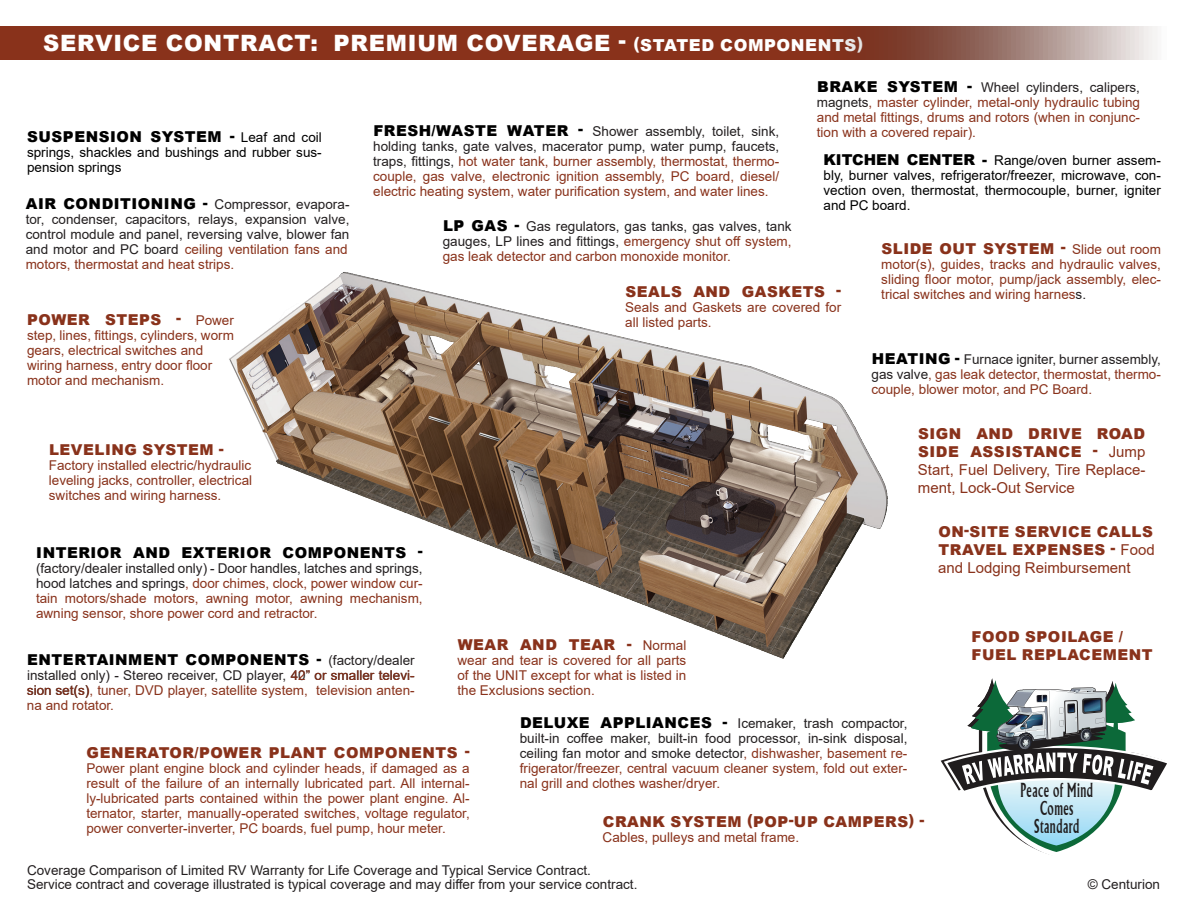
<style>
.page{position:relative;width:1188px;height:918px;background:#fff}
.page>*{position:absolute;margin:0;border:0;box-sizing:border-box;transform-origin:0 0}
.t1{font:900 22.5px "Arial";letter-spacing:.035em;color:#fff}
.t2{font:700 19.8px/17.9px "Alberta";letter-spacing:.04em;color:#201d1e;text-align:center;scale:.57 1}
.t3{font:19.65px "Alberta";letter-spacing:.04em;color:#231f20;scale:.57 1}
.t4{font:900 15px/18px "Arial";letter-spacing:.035em;color:#89321b;text-align:justify}
.t5{font:900 15px "Arial";letter-spacing:.035em;color:#000}
.t6{font:15px/18px "Arial";color:#89321b;text-align:justify}
.t7{font:13.5px/15px "Arial";color:#89321b}
.t8{font:13.5px/15px "Arial";color:#231f20}
.t9{font:13.5px/15px "Arial";color:#000;text-align:justify}
.s1{font-size:16.5px}
.s2{font-weight:400;font-size:13.5px}
.s3{font-weight:900;font-size:15px;color:#000}
.s4{color:#89321b}
.s5{color:#231f20}
.s6{font-weight:900;font-size:15px}
.s7{font-weight:400;font-size:13.5px;color:#231f20}
.s8{font-weight:900}
.s9{font-weight:400}
</style>
<div class="page">
<img style="left:229px;top:272px;width:712px;height:489px">
<svg style="left:941px;top:678px;width:226px;height:177px"></svg>
<svg style="left:0;top:26px;width:1157px;height:33px;background:#904633"></svg>
<h1 class="t1" style="left:43px;top:26px;width:822px">SERVICE CONTRACT: PREMIUM COVERAGE - <span class="s1">(STATED COMPONENTS)</span></h1>
<h1 class="t1" style="left:43px;top:26px;width:764px">LIMITED WARRANTY RV WARRANTY FOR LIFE COVERAGE</h1>
<p class="t5" style="left:27px;top:126px;width:296px">SUSPENSION SYSTEM - <span class="s2">Leaf and coil</span></p>
<p class="t9" style="left:27px;top:145px;width:296px">springs, shackles and bushings and rubber sus&shy;pension springs</p>
<p class="t8" style="left:26px;top:197px;width:325px;text-align:justify"><span class="s3">AIR CONDITIONING -</span> Compressor, evapora&shy;tor, condenser, capacitors, relays, expansion valve, control module and panel, reversing valve, blower fan and motor and PC board</p>
<p class="t7" style="left:26px;top:242px;width:324px;text-indent:159px">ceiling ventilation fans and motors, thermostat and heat strips.</p>
<p class="t4" style="left:27px;top:310px;width:208px">POWER STEPS - <span class="s2">Power</span></p>
<p class="t7" style="left:27px;top:328px;width:208px">step, lines, fittings, cylinders, worm gears, electrical switches and wiring harness, entry door floor motor and mechanism.</p>
<p class="t8" style="left:373px;top:123px;width:408px;text-align:justify"><span class="s3">FRESH/WASTE WATER -</span> Shower assembly, toilet, sink, holding tanks, gate valves, macerator pump, water pump, faucets, traps, fittings, <span class="s4">hot water tank, burner assembly, thermostat, thermo-</span></p>
<p class="t7" style="left:373px;top:168px;width:408px">couple, gas valve, electronic ignition assembly, PC board, diesel/ electric heating system, water purification system, and water lines.</p>
<p class="t7" style="left:817px;top:80px;width:325px"><span class="s3">BRAKE SYSTEM -</span> <span class="s5">Wheel cylinders, calipers, magnets</span>, master cylinder, metal-only hydraulic tubing</p>
<p class="t7" style="left:817px;top:110px;width:325px">and metal fittings, drums and rotors (when in conjunc&shy;tion with a covered repair).</p>
<p class="t9" style="left:824px;top:153px;width:339px"><span class="s6">KITCHEN CENTER -</span> Range/oven burner assem&shy;bly, burner valves, refrigerator/freezer, microwave, con&shy;vection oven, thermostat, thermocouple, burner, igniter and PC board.</p>
<p class="t8" style="left:443px;top:219px;width:350px"><span class="s3">LP GAS -</span> Gas regulators, gas tanks, gas valves, tank gauges, LP lines and fittings, <span class="s4">emergency shut off system,</span></p>
<p class="t7" style="left:443px;top:249px;width:290px">gas leak detector and carbon monoxide monitor.</p>
<p class="t4" style="left:626px;top:282px;width:217px">SEALS AND GASKETS -</p>
<p class="t7" style="left:625px;top:300px;width:218px">Seals and Gaskets are covered for all listed parts.</p>
<p class="t4" style="left:882px;top:239px;width:281px">SLIDE OUT SYSTEM - <span class="s2">Slide out room</span></p>
<p class="t7" style="left:881px;top:256px;width:281px;text-align:justify">motor(s), guides, tracks and hydraulic valves, sliding floor motor, pump/jack assembly, elec&shy;trical switches and wiring harnes<span class="s5">s.</span></p>
<p class="t8" style="left:872px;top:352px;width:291px"><span class="s3">HEATING -</span> Furnace igniter, burner assembly, gas valve<span class="s4">, gas leak detector, thermostat, thermo-</span></p>
<p class="t7" style="left:872px;top:382px;width:222px">couple, blower motor, and PC Board.</p>
<p class="t4" style="left:49px;top:441px;width:176px">LEVELING SYSTEM -</p>
<p class="t7" style="left:49px;top:458px;width:205px;text-align:justify">Factory installed electric/hydraulic leveling jacks, controller, electrical switches and wiring harness.</p>
<p class="t5" style="left:36px;top:541px;width:388px">INTERIOR AND EXTERIOR COMPONENTS -</p>
<p class="t8" style="left:36px;top:560px;width:388px">(factory/dealer installed only) - Door handles, latches and springs, hood latches and springs<span class="s4">, door chimes, clock, power window cur-</span></p>
<p class="t7" style="left:36px;top:590px;width:388px">tain motors/shade motors, awning motor, awning mechanism, awning sensor, shore power cord and retractor.</p>
<p class="t5" style="left:27px;top:649px;width:389px">ENTERTAINMENT COMPONENTS - <span class="s7">(factory/dealer</span></p>
<p class="t8" style="left:27px;top:668px;width:280px">installed only) - Stereo receiver, CD player, 0</p>
<p class="t7" style="left:27px;top:667px;width:389px;text-align:justify;text-indent:264px">42” or smaller televi&shy;sion set(s), tuner, DVD player, satellite system, television anten&shy;na and rotator.</p>
<p class="t4" style="left:458px;top:635px;width:230px">WEAR AND TEAR - <span class="s2">Normal</span></p>
<p class="t7" style="left:457px;top:653px;width:230px;text-align:justify">wear and tear is covered for all parts of the UNIT except for what is listed in the Exclusions section.</p>
<p class="t6" style="left:918px;top:424px;width:229px"><span class="s8">SIGN AND DRIVE ROAD SIDE ASSISTANCE -</span> Jump Start, Fuel Delivery, Tire Replace&shy;ment, Lock-Out Service</p>
<p class="t4" style="left:938px;top:522px;width:218px">ON-SITE SERVICE CALLS TRAVEL EXPENSES - <span class="s9">Food and Lodging Reimbursement</span></p>
<p class="t4" style="left:972px;top:628px;width:183px">FOOD SPOILAGE /<br>FUEL REPLACEMENT</p>
<p class="t4" style="left:87px;top:743px;width:385px">GENERATOR/POWER PLANT COMPONENTS -</p>
<p class="t7" style="left:86px;top:760px;width:385px;text-align:justify">Power plant engine block and cylinder heads, if damaged as a result of the failure of an internally lubricated part. All internal&shy;ly-lubricated parts contained within the power plant engine. Al&shy;ternator, starter, manually-operated switches, voltage regulator, power converter-inverter, PC boards, fuel pump, hour meter.</p>
<p class="t8" style="left:520px;top:716px;width:389px;text-align:justify"><span class="s3">DELUXE APPLIANCES -</span> Icemaker, trash compactor, built-in coffee maker, built-in food processor, in-sink disposal, ceiling fan motor and smoke detector<span class="s4">, dishwasher, basement re-</span></p>
<p class="t7" style="left:520px;top:761px;width:389px">frigerator/freezer, central vacuum cleaner system, fold out exter&shy;nal grill and clothes washer/dryer.</p>
<p class="t4" style="left:603px;top:812px;width:323px">CRANK SYSTEM (POP-UP CAMPERS) -</p>
<p class="t7" style="left:603px;top:829px;width:198px">Cables, pulleys and metal frame.</p>
<p class="t8" style="left:27px;top:864px;width:612px;line-height:13.5px">Coverage Comparison of Limited RV Warranty for Life Coverage and Typical Service Contract.<br>Service contract and coverage illustrated is typical coverage and may differ from your service contract.</p>
<h2 class="t2" style="left:1021px;top:781px;width:129px">Peace of Mind<br>Comes<br>Standard</h2>
<h3 class="t3" style="left:1016px;top:781px;width:125px">Peace of Mind</h3>
<p class="t8" style="left:1088px;top:876px;width:74px">© Centurion</p>
</div>
